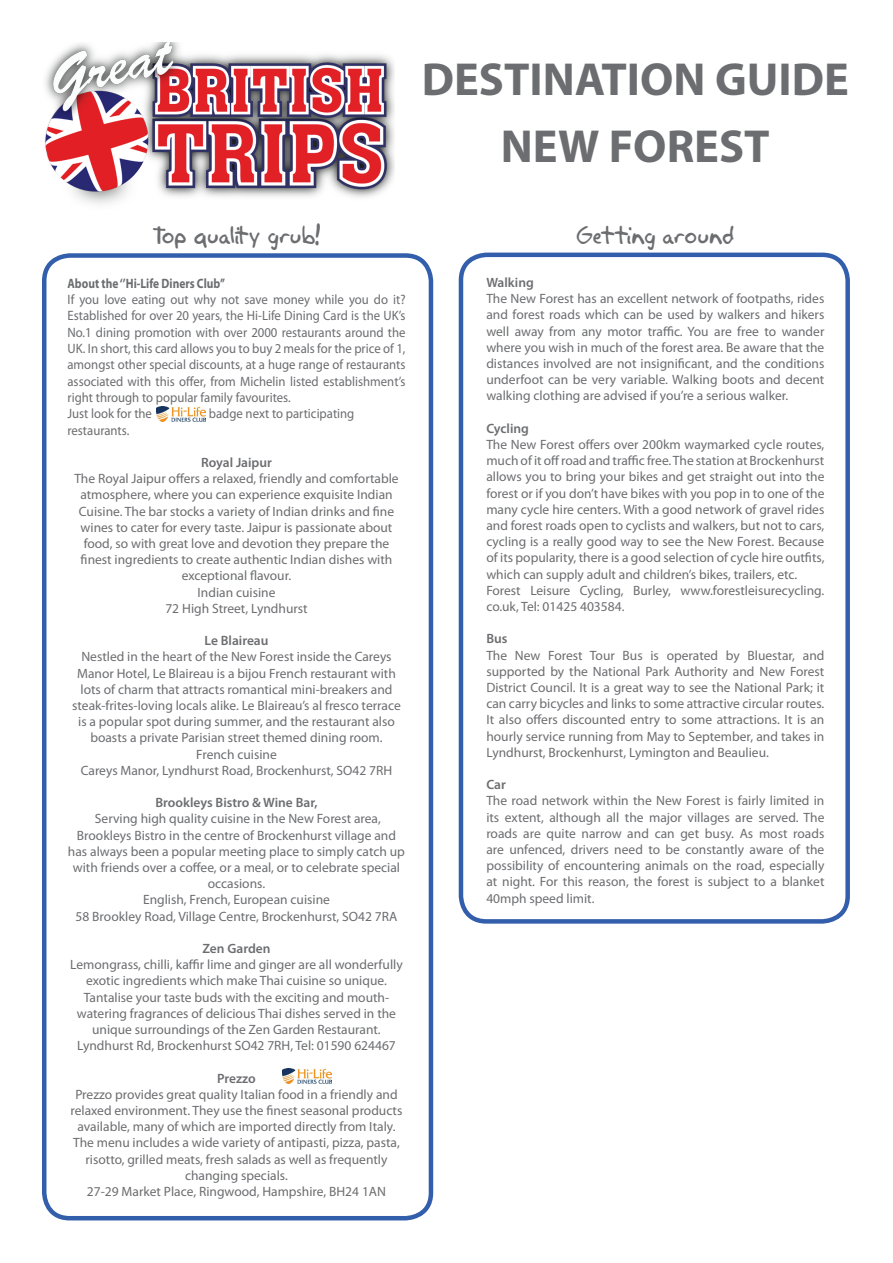
<style>
.page{position:relative;width:893px;height:1263px;background:#fff}
.page>*{position:absolute;margin:0;border:0;box-sizing:border-box;transform-origin:0 0}
.t1{font:700 46.5px/67.5px "Myriad Pro";color:#6c6d70;text-align:center}
.t2{font:22.5px "Akbar Plain";letter-spacing:-.02em;color:#6c6d70}
.t3{font:13.65px/16.4px "Myriad Pro";color:#6c6d70;scale:.94 1}
.t4{font:700 13.65px "Myriad Pro";color:#6c6d70;scale:.84 1}
.t5{font:13.5px/16.2px "Myriad Pro";color:#6c6d70;text-align:center}
.t6{font:600 13.5px "Myriad Pro";color:#6c6d70}
</style>
<div class="page">
<img style="left:45px;top:43px;width:350px;height:161px">
<div style="left:42px;top:253px;width:391px;height:967px;border:4px solid #325eab;border-radius:26px"></div>
<div style="left:459px;top:253px;width:391px;height:671px;border:4px solid #325eab;border-radius:26px"></div>
<img style="left:156px;top:406px;width:50px;height:15px">
<img style="left:282px;top:1068px;width:50px;height:16px">
<h1 class="t1" style="left:422px;top:44px;width:429px">DESTINATION GUIDE<br>NEW FOREST</h1>
<h2 class="t2" style="left:153px;top:217px;width:169px">Top quality grub!</h2>
<p class="t4" style="left:68px;top:274px;width:189px">About the ‘’Hi-Life Diners Club’’</p>
<p class="t3" style="left:68px;top:291px;width:361px">If you love eating out why not save money while you do it?<br>Established for over 20 years, the Hi-Life Dining Card is the UK’s No.1 dining promotion with over 2000 restaurants around the UK. In short, this card allows you to buy 2 meals for the price of 1, amongst other special discounts, at a huge range of restaurants associated with this offer, from Michelin listed establishment’s right through to popular family favourites.<br>Just look for the</p>
<p class="t3" style="left:209px;top:405px;width:156px">badge next to participating</p>
<p class="t3" style="left:68px;top:422px;width:67px">restaurants.</p>
<p class="t6" style="left:201px;top:454px;width:72px">Royal Jaipur</p>
<p class="t5" style="left:74px;top:470px;width:326px">The Royal Jaipur offers a relaxed, friendly and comfortable atmosphere, where you can experience exquisite Indian Cuisine. The bar stocks a variety of Indian drinks and fine wines to cater for every taste. Jaipur is passionate about food, so with great love and devotion they prepare the finest ingredients to create authentic Indian dishes with exceptional flavour.<br>Indian cuisine<br>72 High Street, Lyndhurst</p>
<p class="t6" style="left:204px;top:632px;width:66px">Le Blaireau</p>
<p class="t5" style="left:72px;top:648px;width:330px">Nestled in the heart of the New Forest inside the Careys Manor Hotel, Le Blaireau is a bijou French restaurant with lots of charm that attracts romantical mini-breakers and steak-frites-loving locals alike. Le Blaireau’s al fresco terrace is a popular spot during summer, and the restaurant also boasts a private Parisian street themed dining room.<br>French cuisine<br>Careys Manor, Lyndhurst Road, Brockenhurst, SO42 7RH</p>
<p class="t6" style="left:155px;top:794px;width:164px">Brookleys Bistro &amp; Wine Bar,</p>
<p class="t5" style="left:68px;top:810px;width:338px">Serving high quality cuisine in the New Forest area, Brookleys Bistro in the centre of Brockenhurst village and has always been a popular meeting place to simply catch up with friends over a coffee, or a meal, or to celebrate special occasions.<br>English, French, European cuisine<br>58 Brookley Road, Village Centre, Brockenhurst, SO42 7RA</p>
<p class="t6" style="left:202px;top:940px;width:70px">Zen Garden</p>
<p class="t5" style="left:70px;top:956px;width:334px">Lemongrass, chilli, kaffir lime and ginger are all wonderfully exotic ingredients which make Thai cuisine so unique.<br>Tantalise your taste buds with the exciting and mouth&shy;watering fragrances of delicious Thai dishes served in the unique surroundings of the Zen Garden Restaurant.<br>Lyndhurst Rd, Brockenhurst SO42 7RH, Tel: 01590 624467</p>
<p class="t6" style="left:217px;top:1069px;width:40px">Prezzo</p>
<p class="t5" style="left:71px;top:1086px;width:333px">Prezzo provides great quality Italian food in a friendly and relaxed environment. They use the finest seasonal products available, many of which are imported directly from Italy.<br>The menu includes a wide variety of antipasti, pizza, pasta, risotto, grilled meats, fresh salads as well as frequently changing specials.<br>27-29 Market Place, Ringwood, Hampshire, BH24 1AN</p>
<h2 class="t2" style="left:576px;top:217px;width:160px">Getting around</h2>
<p class="t6" style="left:486px;top:274px;width:49px">Walking</p>
<p class="t5" style="left:486px;top:290px;width:340px;text-align:justify">The New Forest has an excellent network of footpaths, rides and forest roads which can be used by walkers and hikers well away from any motor traffic. You are free to wander where you wish in much of the forest area. Be aware that the distances involved are not insignificant, and the conditions underfoot can be very variable. Walking boots and decent walking clothing are advised if you’re a serious walker.</p>
<p class="t6" style="left:486px;top:420px;width:44px">Cycling</p>
<p class="t5" style="left:486px;top:436px;width:340px;text-align:left">The New Forest offers over 200km waymarked cycle routes, much of it off road and traffic free. The station at Brockenhurst allows you to bring your bikes and get straight out into the forest or if you don’t have bikes with you pop in to one of the many cycle hire centers. With a good network of gravel rides and forest roads open to cyclists and walkers, but not to cars, cycling is a really good way to see the New Forest. Because of its popularity, there is a good selection of cycle hire outfits, which can supply adult and children’s bikes, trailers, etc.<br>Forest Leisure Cycling, Burley, www.forestleisurecycling. co.uk, Tel: 01425 403584.</p>
<p class="t6" style="left:486px;top:630px;width:23px">Bus</p>
<p class="t5" style="left:486px;top:647px;width:340px;text-align:justify">The New Forest Tour Bus is operated by Bluestar, and supported by the National Park Authority and New Forest District Council. It is a great way to see the National Park; it can carry bicycles and links to some attractive circular routes.<br>It also offers discounted entry to some attractions. It is an hourly service running from May to September, and takes in Lyndhurst, Brockenhurst, Lymington and Beaulieu.</p>
<p class="t6" style="left:486px;top:776px;width:21px">Car</p>
<p class="t5" style="left:486px;top:792px;width:340px;text-align:justify">The road network within the New Forest is fairly limited in its extent, although all the major villages are served. The roads are quite narrow and can get busy. As most roads are unfenced, drivers need to be constantly aware of the possibility of encountering animals on the road, especially at night. For this reason, the forest is subject to a blanket 40mph speed limit.</p>
</div>
